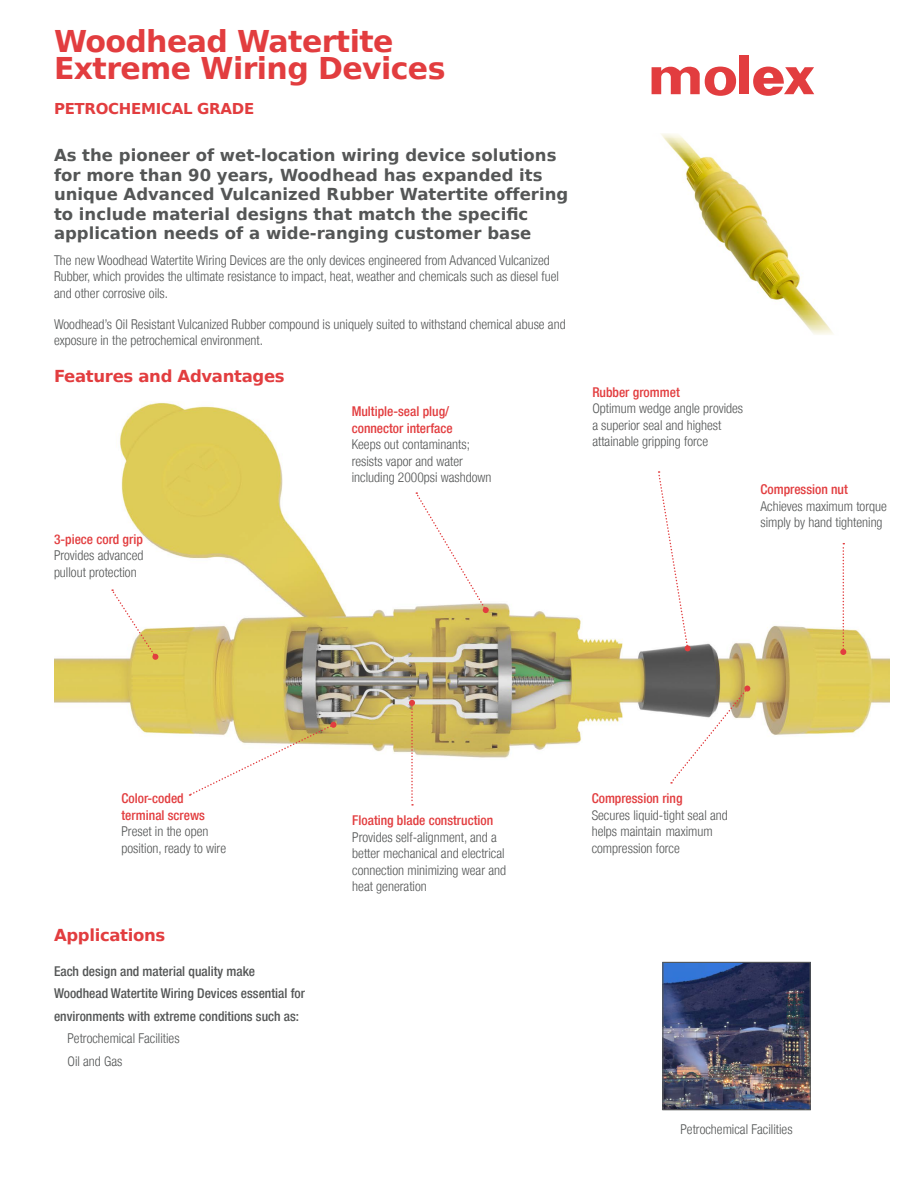
<style>
.page{position:relative;width:918px;height:1188px;background:#fff}
.page>*{position:absolute;margin:0;border:0;box-sizing:border-box;transform-origin:0 0}
.t1{font:700 30px/27px "Bitstream Vera Sans";letter-spacing:-.02em;color:#e23d3f}
.t2{font:700 16.5px/19.5px "Bitstream Vera Sans";color:#545656}
.t3{font:700 16.5px "Bitstream Vera Sans";letter-spacing:-.02em;color:#e23d3f}
.t4{font:700 15px "Bitstream Vera Sans";letter-spacing:-.02em;color:#e23d3f}
.t5{font:300 condensed 13.5px/16.5px "Helvetica Neue LT";color:#545656}
.t6{font:500 condensed 13.5px/16.5px "Helvetica Neue LT";color:#e23d3f}
.t7{font:500 condensed 13.5px/22.5px "Helvetica Neue LT";color:#545656}
</style>
<div class="page">
<img style="left:54px;top:402px;width:836px;height:356px">
<img style="left:661px;top:133px;width:172px;height:202px">
<img style="left:664px;top:964px;width:145px;height:144px">
<div style="left:662px;top:962px;width:149px;height:148px;border:1px solid #545656"></div>
<div style="left:739px;top:56px;width:10px;height:38px;background:#e23d3f"></div>
<svg style="left:652px;top:66px;width:84px;height:30px"></svg>
<svg style="left:753px;top:67px;width:61px;height:29px"></svg>
<svg style="left:111px;top:589px;width:47px;height:71px"></svg>
<svg style="left:415px;top:492px;width:74px;height:121px"></svg>
<svg style="left:657px;top:471px;width:34px;height:180px"></svg>
<svg style="left:840px;top:543px;width:6px;height:112px"></svg>
<svg style="left:670px;top:686px;width:80px;height:98px"></svg>
<svg style="left:409px;top:700px;width:6px;height:106px"></svg>
<svg style="left:189px;top:722px;width:147px;height:74px"></svg>
<h1 class="t1" style="left:54px;top:28px;width:393px">Woodhead Watertite<br>Extreme Wiring Devices</h1>
<p class="t4" style="left:54px;top:100px;width:202px">PETROCHEMICAL GRADE</p>
<p class="t2" style="left:54px;top:146px;width:516px">As the pioneer of wet-location wiring device solutions for more than 90 years, Woodhead has expanded its unique Advanced Vulcanized Rubber Watertite offering to include material designs that match the specific application needs of a wide-ranging customer base</p>
<p class="t5" style="left:54px;top:252px;width:507px">The new Woodhead Watertite Wiring Devices are the only devices engineered from Advanced Vulcanized<br>Rubber, which provides the ultimate resistance to impact, heat, weather and chemicals such as diesel fuel and other corrosive oils.</p>
<p class="t5" style="left:54px;top:316px;width:513px">Woodhead’s Oil Resistant Vulcanized Rubber compound is uniquely suited to withstand chemical abuse and exposure in the petrochemical environment.</p>
<p class="t3" style="left:54px;top:367px;width:232px">Features and Advantages</p>
<p class="t6" style="left:54px;top:530px;width:90px">3-piece cord grip</p>
<p class="t5" style="left:54px;top:547px;width:91px">Provides advanced pullout protection</p>
<p class="t6" style="left:352px;top:403px;width:102px">Multiple-seal plug/ connector interface</p>
<p class="t5" style="left:352px;top:436px;width:141px">Keeps out contaminants; resists vapor and water including 2000psi washdown</p>
<p class="t6" style="left:592px;top:383px;width:89px">Rubber grommet</p>
<p class="t5" style="left:592px;top:400px;width:152px">Optimum wedge angle provides a superior seal and highest attainable gripping force</p>
<p class="t6" style="left:760px;top:481px;width:89px">Compression nut</p>
<p class="t5" style="left:760px;top:497px;width:128px">Achieves maximum torque simply by hand tightening</p>
<p class="t6" style="left:122px;top:790px;width:85px">Color-coded terminal screws</p>
<p class="t5" style="left:122px;top:823px;width:106px">Preset in the open position, ready to wire</p>
<p class="t3" style="left:54px;top:926px;width:113px">Applications</p>
<p class="t7" style="left:54px;top:960px;width:252px">Each design and material quality make<br>Woodhead Watertite Wiring Devices essential for environments with extreme conditions such as:</p>
<p class="t5" style="left:68px;top:1027px;width:114px;line-height:22.5px">Petrochemical Facilities<br>Oil and Gas</p>
<p class="t6" style="left:352px;top:812px;width:142px">Floating blade construction</p>
<p class="t5" style="left:352px;top:829px;width:155px">Provides self-alignment, and a better mechanical and electrical connection minimizing wear and heat generation</p>
<p class="t6" style="left:592px;top:790px;width:92px">Compression ring</p>
<p class="t5" style="left:592px;top:807px;width:138px">Secures liquid-tight seal and helps maintain maximum compression force</p>
<p class="t5" style="left:680px;top:1121px;width:114px">Petrochemical Facilities</p>
</div>
